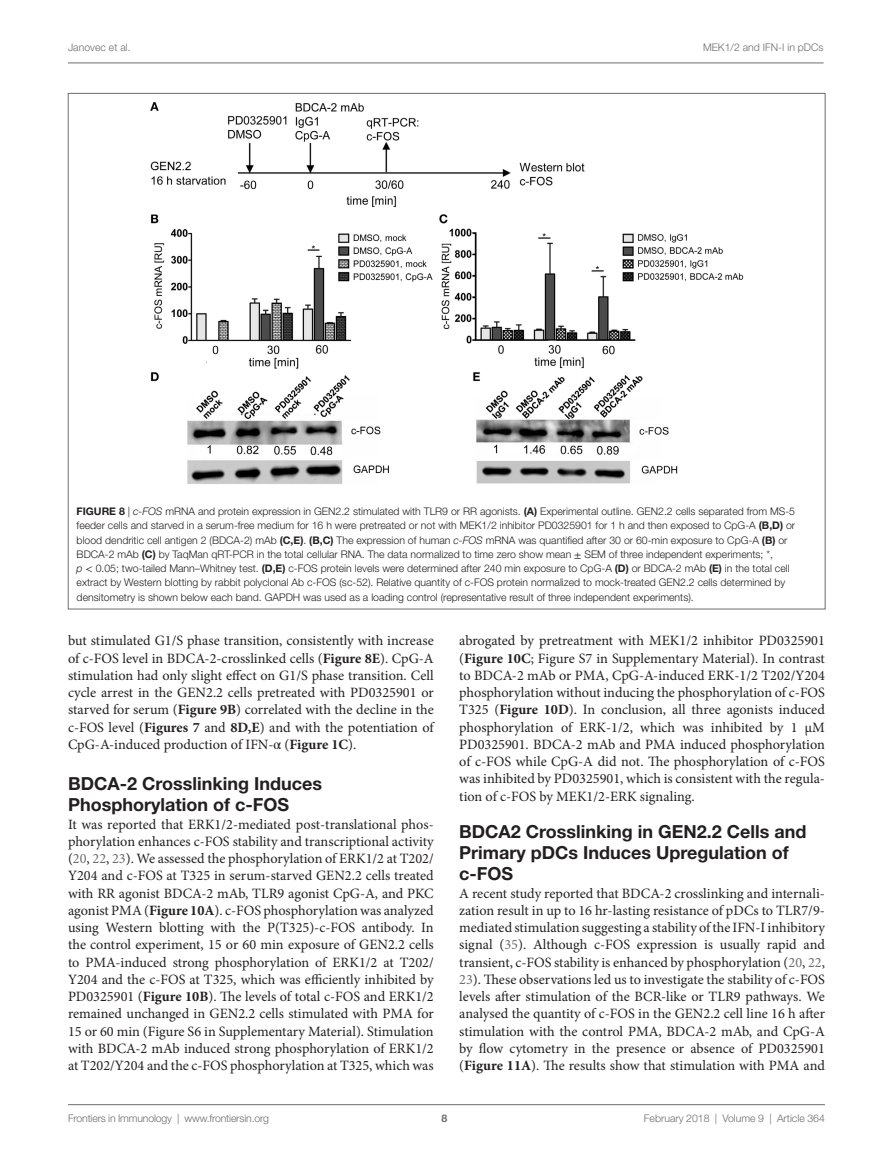
<style>
.page{position:relative;width:893px;height:1170px;background:#fff}
.page>*{position:absolute;margin:0;border:0;box-sizing:border-box;transform-origin:0 0}
.t1{font:700 18px/21px "Helvetica Neue LT Std";color:#231f20}
.t2{font:14.25px/17.2px "Minion Pro";color:#231f20;text-align:justify}
.t3{font:300 10.5px/14.2px "Helvetica Neue LT Std";color:#231f20}
.t4{font:300 10.5px "Helvetica Neue LT Std";color:#6c6d70}
.t5{font:700 10.5px "Helvetica Neue LT Std";color:#6c6d70}
.s1{font-weight:700}
.s2{font-style:italic}
.s3{font-family:"STIX General";font-weight:400}
.s4{font-family:"STIX General"}
.s5{color:#6c6d70}
</style>
<div class="page">
<img style="left:150px;top:102px;width:594px;height:382px">
<hr style="left:68px;top:63px;width:756px;height:1px;background:#6c6d70">
<hr style="left:68px;top:1104px;width:757px;height:1px;background:#6c6d70">
<p class="t4" style="left:68px;top:41px;width:64px">Janovec et al.</p>
<p class="t4" style="left:703px;top:41px;width:122px">MEK1/2 and IFN-I in pDCs</p>
<p class="t3" style="left:77px;top:504px;width:720px"><span class="s1">FIG URE 8</span> | <span class="s2">c-FOS</span> mRNA and protein expression in GEN2.2 stimulated with TLR9 or RR agonists. <span class="s1">(A)</span> Experimental outline. GEN2.2 cells separated from MS-5 feeder cells and starved in a serum-free medium for 16 h were pretreated or not with MEK1/2 inhibitor PD0325901 for 1 h and then exposed to CpG-A <span class="s1">(B,D)</span> or blood dendritic cell antigen 2 (BDCA-2) mAb <span class="s1">(C,E)</span>. <span class="s1">(B,C)</span> The expression of human <span class="s2">c-FOS</span> mRNA was quantified after 30 or 60-min exposure to CpG-A <span class="s1">(B)</span> or BDCA-2 mAb <span class="s1">(C)</span> by TaqMan qRT-PCR in the total cellular RNA. The data normalized to time zero show mean <span class="s3">±</span> SEM of three independent experiments; *,<br><span class="s2">p</span> <span class="s3">&lt;</span> 0.05; two-tailed Mann–Whitney test. <span class="s1">(D,E)</span> c-FOS protein levels were determined after 240 min exposure to CpG-A <span class="s1">(D)</span> or BDCA-2 mAb <span class="s1">(E)</span> in the total cell extract by Western blotting by rabbit polyclonal Ab c-FOS (sc-52). Relative quantity of c-FOS protein normalized to mock-treated GEN2.2 cells determined by densitometry is shown below each band. GAPDH was used as a loading control (representative result of three independent experiments).</p>
<p class="t2" style="left:68px;top:632px;width:367px">but stimulated G1/S phase transition, consistently with increase of c-FOS level in BDCA-2-crosslinked cells (<span class="s1">Figure 8E</span>). CpG-A stimulation had only slight effect on G1/S phase transition. Cell cycle arrest in the GEN2.2 cells pretreated with PD0325901 or starved for serum (<span class="s1">Figure 9B</span>) correlated with the decline in the c-FOS level (<span class="s1">Figures 7</span> and <span class="s1">8D,E</span>) and with the potentiation of CpG-A-induced production of IFN-<span class="s4">α</span> (<span class="s1">Figure 1C</span>).</p>
<p class="t1" style="left:68px;top:772px;width:255px">BDCA-2 Crosslinking Induces<br>Phosphorylation of c-FOS</p>
<p class="t2" style="left:68px;top:815px;width:367px">It was reported that ERK1/2-mediated post-translational phos&shy;phorylation enhances c-FOS stability and transcriptional activity (<span class="s5">20</span>, <span class="s5">22</span>, <span class="s5">23</span>). We assessed the phosphorylation of ERK1/2 at T202/ Y204 and c-FOS at T325 in serum-starved GEN2.2 cells treated with RR agonist BDCA-2 mAb, TLR9 agonist CpG-A, and PKC agonist PMA (<span class="s1">Figure 10A</span>). c-FOS phosphorylation was analyzed using Western blotting with the P(T325)-c-FOS antibody. In the control experiment, 15 or 60 min exposure of GEN2.2 cells to PMA-induced strong phosphorylation of ERK1/2 at T202/ Y204 and the c-FOS at T325, which was efficiently inhibited by PD0325901 (<span class="s1">Figure 10B</span>). The levels of total c-FOS and ERK1/2 remained unchanged in GEN2.2 cells stimulated with PMA for 15 or 60 min (Figure S6 in Supplementary Material). Stimulation with BDCA-2 mAb induced strong phosphorylation of ERK1/2 at T202/Y204 and the c-FOS phosphorylation at T325, which was</p>
<p class="t2" style="left:459px;top:632px;width:367px">abrogated by pretreatment with MEK1/2 inhibitor PD0325901 (<span class="s1">Figure 10C</span>; Figure S7 in Supplementary Material). In contrast to BDCA-2 mAb or PMA, CpG-A-induced ERK-1/2 T202/Y204 phosphorylation without inducing the phosphorylation of c-FOS T325 (<span class="s1">Figure 10D</span>). In conclusion, all three agonists induced phosphorylation of ERK-1/2, which was inhibited by 1 µM PD0325901. BDCA-2 mAb and PMA induced phosphorylation of c-FOS while CpG-A did not. The phosphorylation of c-FOS was inhibited by PD0325901, which is consistent with the regula&shy;tion of c-FOS by MEK1/2-ERK signaling.</p>
<p class="t1" style="left:459px;top:820px;width:213px">BDCA2 Crosslinking in GEN</p>
<p class="t1" style="left:459px;top:820px;width:349px;text-indent:238px">2.2 Cells and<br>Primary pDCs Induces Upregulation of c-FOS</p>
<p class="t2" style="left:459px;top:884px;width:367px">A recent study reported that BDCA-2 crosslinking and internali&shy;zation result in up to 16 hr-lasting resistance of pDCs to TLR7/9- mediated stimulation suggesting a stability of the IFN-I inhibitory signal (<span class="s5">35</span>). Although c-FOS expression is usually rapid and transient, c-FOS stability is enhanced by phosphorylation (<span class="s5">20</span>, <span class="s5">22</span>, <span class="s5">23</span>). These observations led us to investigate the stability of c-FOS levels after stimulation of the BCR-like or TLR9 pathways. We analysed the quantity of c-FOS in the GEN2.2 cell line 16 h after stimulation with the control PMA, BDCA-2 mAb, and CpG-A by flow cytometry in the presence or absence of PD0325901 (<span class="s1">Figure 11A</span>). The results show that stimulation with PMA and</p>
<p class="t4" style="left:68px;top:1111px;width:203px">Frontiers in Immunology | www.frontiersin.org</p>
<p class="t4" style="left:644px;top:1111px;width:182px">February 2018 | Volume 9 | Article 364</p>
<p class="t5" style="left:441px;top:1111px;width:7px">8</p>
</div>
